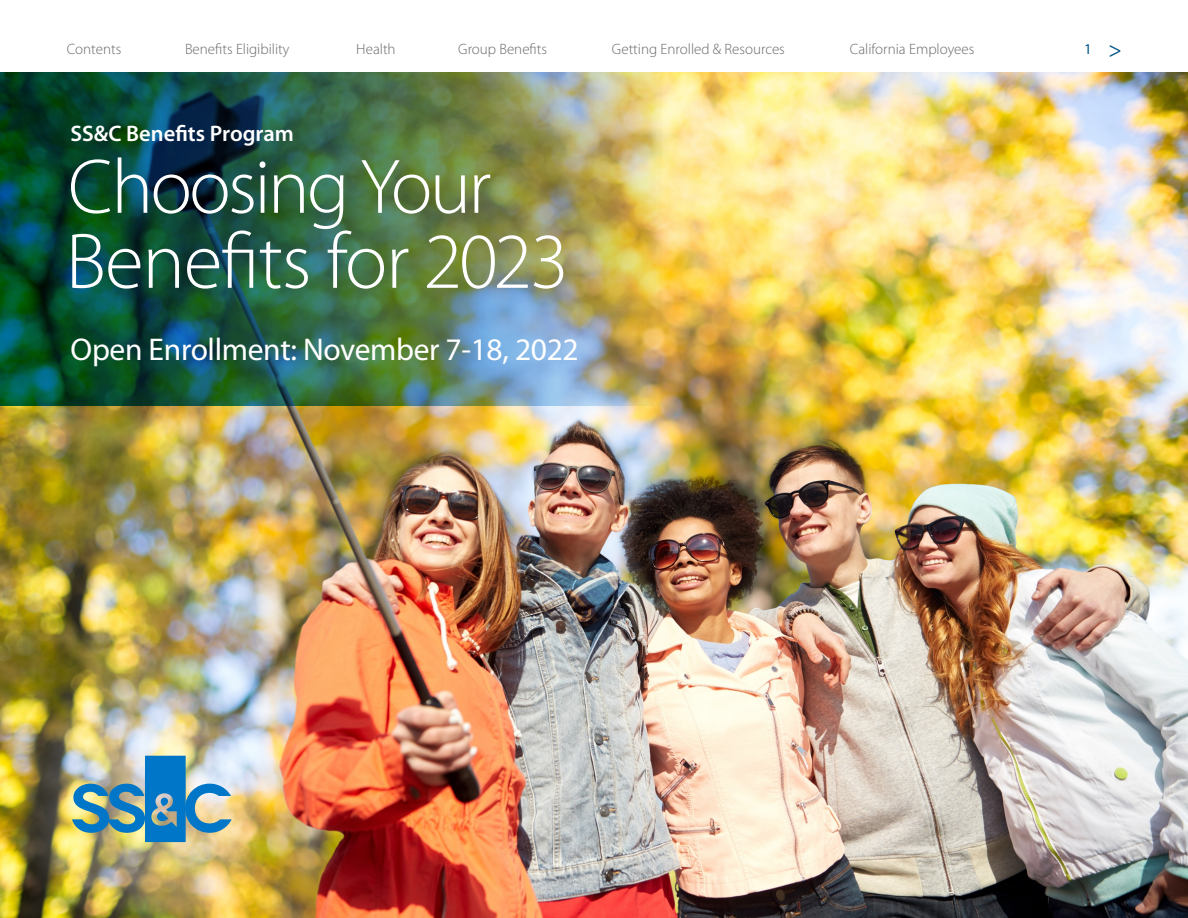
<style>
.page{position:relative;width:1188px;height:918px;background:#fff}
.page>*{position:absolute;margin:0;border:0;box-sizing:border-box;transform-origin:0 0}
.t1{font:300 79.5px "Myriad Pro";letter-spacing:-.015em;color:#fff}
.t2{font:300 78px "Myriad Pro";letter-spacing:-.035em;color:#fff}
.t3{font:31.5px "Myriad Pro";letter-spacing:-.01em;color:#fff}
.t4{font:600 22.5px "Myriad Pro";color:#fff}
.TOC_header{font:22.5px "Myriad Pro";color:#005587}
.t5{font:300 15px "Myriad Pro";color:#69696c}
.TOC_header-2{font:15px "Myriad Pro";color:#005587}
</style>
<div class="page">
<img style="left:0;top:73px;width:1188px;height:845px">
<img style="left:0;top:73px;width:662px;height:333px">
<img style="left:2px;top:652px;width:293px;height:266px">
<img style="left:72px;top:756px;width:160px;height:86px">
<p class="t5" style="left:67px;top:40px;width:56px">Contents</p>
<p class="t5" style="left:185px;top:40px;width:106px">Benefits Eligibility</p>
<p class="t5" style="left:356px;top:40px;width:41px">Health</p>
<p class="t5" style="left:458px;top:40px;width:90px">Group Benefits</p>
<p class="t5" style="left:612px;top:40px;width:174px">Getting Enrolled &amp; Resources</p>
<p class="t5" style="left:850px;top:40px;width:126px">California Employees</p>
<p class="TOC_header-2" style="left:1084px;top:39px;width:9px">1</p>
<p class="TOC_header" style="left:1108px;top:36px;width:15px">&gt;</p>
<p class="t4" style="left:70px;top:119px;width:225px">SS&amp;C Benefits Program</p>
<p class="t2" style="left:68px;top:140px;width:425px">Choosing Your</p>
<p class="t1" style="left:66px;top:213px;width:504px">Benefits for 2023</p>
<p class="t3" style="left:71px;top:330px;width:510px">Open Enrollment: November 7-18, 2022</p>
</div>
